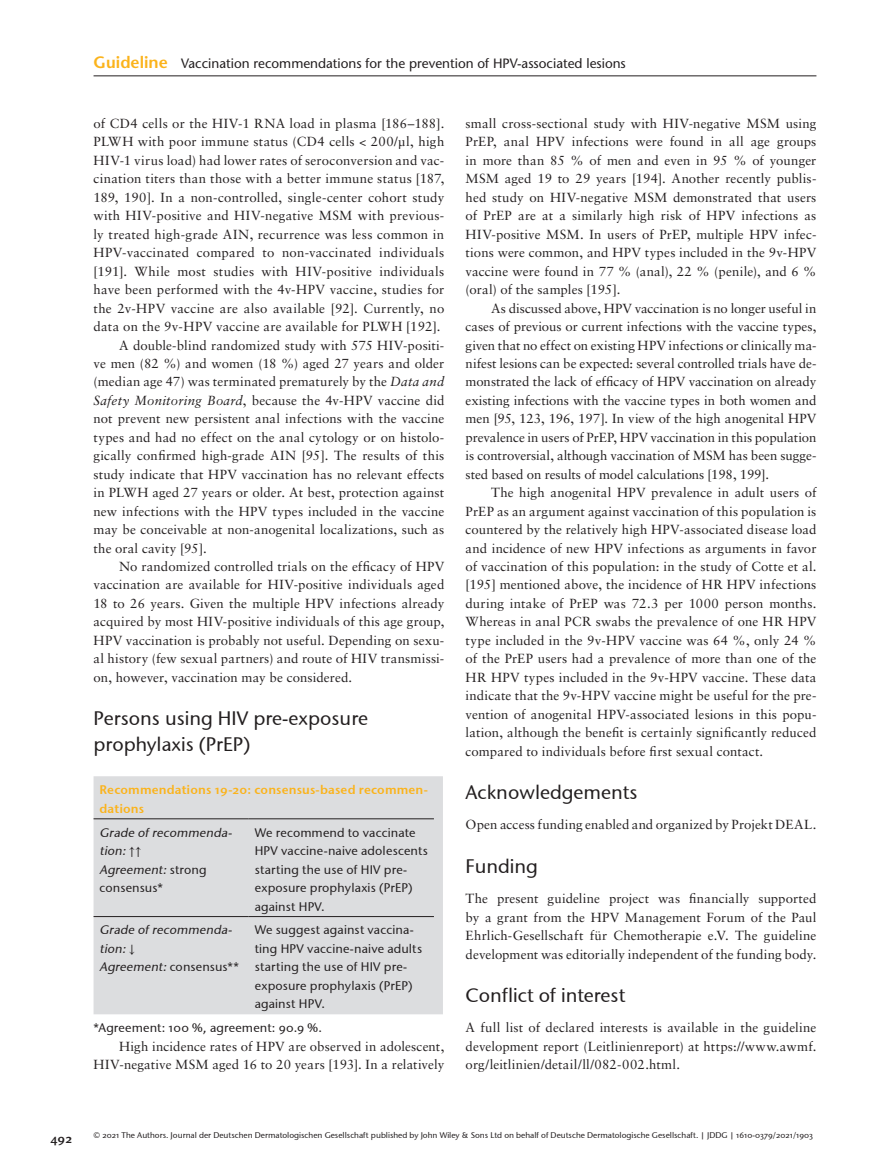
<style>
.page{position:relative;width:893px;height:1174px;background:#fff}
.page>*{position:absolute;margin:0;border:0;box-sizing:border-box;transform-origin:0 0}
.t1{font:19.5px/25.5px "Stone Sans OSITCTT Medium";color:#231f20}
.t2{font:13.5px "Stone Sans";color:#231f20}
.t3{font:13.2px/18.5px "Sabon";letter-spacing:.015em;color:#231f20;text-align:justify}
.t4{font:12.45px/18.5px "Stone Sans OSITCTT Medium";letter-spacing:.015em;color:#231f20}
.t5{font:italic 12.45px/18.5px "Stone Sans OSITCTT Medium";color:#231f20}
.t6{font:12.45px/18.5px "Stone Sans Sem OSITCTT Semi";letter-spacing:.01em;color:#fbb31b}
.t7{font:12.45px "Stone Sans Sem OSITCTT Semi";color:#231f20}
.t8{font:8.25px "Stone Sans OSITCTT Medium";color:#231f20}
.s1{font-weight:600;font-size:16.5px;color:#fbb31b}
.s2{font-style:italic}
.s3{font-family:"STIX";font-style:normal}
.s4{font-style:normal}
</style>
<div class="page">
<hr style="left:94px;top:76px;width:722px;height:1px;background:#231f20">
<div style="left:94px;top:776px;width:349px;height:238px;background:#dcdddf"></div>
<hr style="left:94px;top:818px;width:155px;height:1px;background:#231f20">
<hr style="left:249px;top:818px;width:185px;height:1px;background:#231f20">
<hr style="left:94px;top:916px;width:155px;height:1px;background:#231f20">
<hr style="left:249px;top:916px;width:185px;height:1px;background:#231f20">
<p class="t2" style="left:94px;top:55px;width:534px"><span class="s1">Guideline</span> Vaccination recommendations for the prevention of HPV-associated lesions</p>
<p class="t3" style="left:94px;top:114px;width:352px">of CD4 cells or the HIV-1 RNA load in plasma [186–188].</p>
<p class="t3" style="left:94px;top:132px;width:352px">PLWH with poor immune status (CD4 cells &lt; 200/μl, high</p>
<p class="t3" style="left:94px;top:151px;width:352px">HIV-1 virus load) had lower rates of seroconversion and vac-</p>
<p class="t3" style="left:94px;top:169px;width:352px">cination titers than those with a better immune status [187,</p>
<p class="t3" style="left:94px;top:188px;width:352px">189, 190]. In a non-controlled, single-center cohort study</p>
<p class="t3" style="left:94px;top:206px;width:352px">with HIV-positive and HIV-negative MSM with previous-</p>
<p class="t3" style="left:94px;top:225px;width:352px">ly treated high-grade AIN, recurrence was less common in</p>
<p class="t3" style="left:94px;top:243px;width:352px">HPV-vaccinated compared to non-vaccinated individuals</p>
<p class="t3" style="left:94px;top:262px;width:352px">[191]. While most studies with HIV-positive individuals</p>
<p class="t3" style="left:94px;top:280px;width:352px">have been performed with the 4v-HPV vaccine, studies for</p>
<p class="t3" style="left:94px;top:299px;width:352px">the 2v-HPV vaccine are also available [92]. Currently, no</p>
<p class="t3" style="left:94px;top:317px;width:349px">data on the 9v-HPV vaccine are available for PLWH [192].</p>
<p class="t3" style="left:119px;top:335px;width:327px">A double-blind randomized study with 575 HIV-positi-</p>
<p class="t3" style="left:94px;top:354px;width:352px">ve men (82 %) and women (18 %) aged 27 years and older</p>
<p class="t3" style="left:94px;top:372px;width:352px">(median age 47) was terminated prematurely by the <span class="s2">Data and</span></p>
<p class="t3" style="left:94px;top:391px;width:352px"><span class="s2">Safety Monitoring Board</span>, because the 4v-HPV vaccine did</p>
<p class="t3" style="left:94px;top:409px;width:352px">not prevent new persistent anal infections with the vaccine</p>
<p class="t3" style="left:94px;top:428px;width:352px">types and had no effect on the anal cytology or on histolo-</p>
<p class="t3" style="left:94px;top:446px;width:352px">gically confirmed high-grade AIN [95]. The results of this</p>
<p class="t3" style="left:94px;top:465px;width:352px">study indicate that HPV vaccination has no relevant effects</p>
<p class="t3" style="left:94px;top:483px;width:352px">in PLWH aged 27 years or older. At best, protection against</p>
<p class="t3" style="left:94px;top:501px;width:352px">new infections with the HPV types included in the vaccine</p>
<p class="t3" style="left:94px;top:520px;width:352px">may be conceivable at non-anogenital localizations, such as</p>
<p class="t3" style="left:94px;top:538px;width:115px">the oral cavity [95].</p>
<p class="t3" style="left:119px;top:557px;width:327px">No randomized controlled trials on the efficacy of HPV</p>
<p class="t3" style="left:94px;top:575px;width:352px">vaccination are available for HIV-positive individuals aged</p>
<p class="t3" style="left:94px;top:594px;width:352px">18 to 26 years. Given the multiple HPV infections already</p>
<p class="t3" style="left:94px;top:612px;width:352px">acquired by most HIV-positive individuals of this age group,</p>
<p class="t3" style="left:94px;top:631px;width:352px">HPV vaccination is probably not useful. Depending on sexu-</p>
<p class="t3" style="left:94px;top:649px;width:352px">al history (few sexual partners) and route of HIV transmissi-</p>
<p class="t3" style="left:94px;top:668px;width:260px">on, however, vaccination may be considered.</p>
<h1 class="t1" style="left:94px;top:705px;width:276px">Persons using HIV pre-exposure prophylaxis (PrEP)</h1>
<p class="t6" style="left:100px;top:780px;width:330px">Recommendations 19-20: consensus-based recommen&shy;dations</p>
<p class="t5" style="left:100px;top:823px;width:133px">Grade ofrecommenda&shy;tion: <span class="s3">↑ ↑<br></span>Agreement:<span class="s4">s t ro n g consensus*</span></p>
<p class="t4" style="left:255px;top:823px;width:175px">We recommend to vaccinate<br>HPV vaccine-naive adolescents starting the use of HIV pre&shy;exposure prophylaxis (PrEP) against HPV.</p>
<p class="t5" style="left:100px;top:921px;width:141px">Grade ofrecommenda&shy;tion: <span class="s3">↓<br></span>Agreement:<span class="s4">consensus**</span></p>
<p class="t4" style="left:255px;top:921px;width:169px">We suggest against vaccina&shy;ting HPV vaccine-naive adults starting the use of HIV pre&shy;exposure prophylaxis (PrEP) against HPV.</p>
<p class="t4" style="left:94px;top:1018px;width:230px">*Agreement: 100 %, agreement: 90.9 %.</p>
<p class="t3" style="left:94px;top:1037px;width:352px;text-align:right">High incidence rates of HPV are observed in adolescent,<br>HIV-negative MSM aged 16 to 20 years [193]. In a relatively</p>
<p class="t3" style="left:466px;top:114px;width:352px">small cross-sectional study with HIV-negative MSM using PrEP, anal HPV infections were found in all age groups in more than 85 % of men and even in 95 % of younger MSM aged 19 to 29 years [194]. Another recently publis&shy;hed study on HIV-negative MSM demonstrated that users of PrEP are at a similarly high risk of HPV infections as HIV-positive MSM. In users of PrEP, multiple HPV infec&shy;tions were common, and HPV types included in the 9v-HPV vaccine were found in 77 % (anal), 22 % (penile), and 6 % (oral) of the samples [195].</p>
<p class="t3" style="left:466px;top:299px;width:352px;text-indent:26px">As discussed above, HPV vaccination is no longer useful in cases of previous or current infections with the vaccine types, given that no effect on existing HPV infections or clinically ma&shy;nifest lesions can be expected: several controlled trials have de&shy;monstrated the lack of efficacy of HPV vaccination on already existing infections with the vaccine types in both women and men [95, 123, 196, 197]. In view of the high anogenital HPV prevalence in users of PrEP, HPV vaccination in this population is controversial, although vaccination of MSM has been sugge&shy;sted based on results of model calculations [198, 199].</p>
<p class="t3" style="left:466px;top:483px;width:352px;text-indent:26px">The high anogenital HPV prevalence in adult users of PrEP as an argument against vaccination of this population is countered by the relatively high HPV-associated disease load and incidence of new HPV infections as arguments in favor of vaccination of this population: in the study of Cotte et al. [195] mentioned above, the incidence of HR HPV infections during intake of PrEP was 72.3 per 1000 person months.<br>Whereas in anal PCR swabs the prevalence of one HR HPV type included in the 9v-HPV vaccine was 64 %, only 24 % of the PrEP users had a prevalence of more than one of the HR HPV types included in the 9v-HPV vaccine. These data indicate that the 9v-HPV vaccine might be useful for the pre&shy;vention of anogenital HPV-associated lesions in this popu&shy;lation, although the benefit is certainly significantly reduced compared to individuals before first sexual contact.</p>
<h1 class="t1" style="left:466px;top:779px;width:173px">Acknowledgements</h1>
<p class="t3" style="left:466px;top:815px;width:352px">Open access funding enabled and organized by Projekt DEAL.</p>
<h1 class="t1" style="left:466px;top:853px;width:74px">Funding</h1>
<p class="t3" style="left:466px;top:889px;width:352px">The present guideline project was financially supported by a grant from the HPV Management Forum of the Paul Ehrlich-Gesellschaft für Chemotherapie e.V. The guideline development was editorially independent of the funding body.</p>
<h1 class="t1" style="left:466px;top:982px;width:161px">Conflict of interest</h1>
<p class="t3" style="left:466px;top:1018px;width:352px">A full list of declared interests is available in the guideline development report (Leitlinienreport) at https://www.awmf. org/leitlinien/detail/ll/082-002.html.</p>
<p class="t7" style="left:50px;top:1131px;width:23px">492</p>
<p class="t8" style="left:94px;top:1130px;width:721px">© 2021 The Authors. Journal der Deutschen Dermatologischen Gesellschaft published by John Wiley &amp; Sons Ltd on behalf of Deutsche Dermatologische Gesellschaft. | JDDG | 1610-0379/2021/1903</p>
</div>
